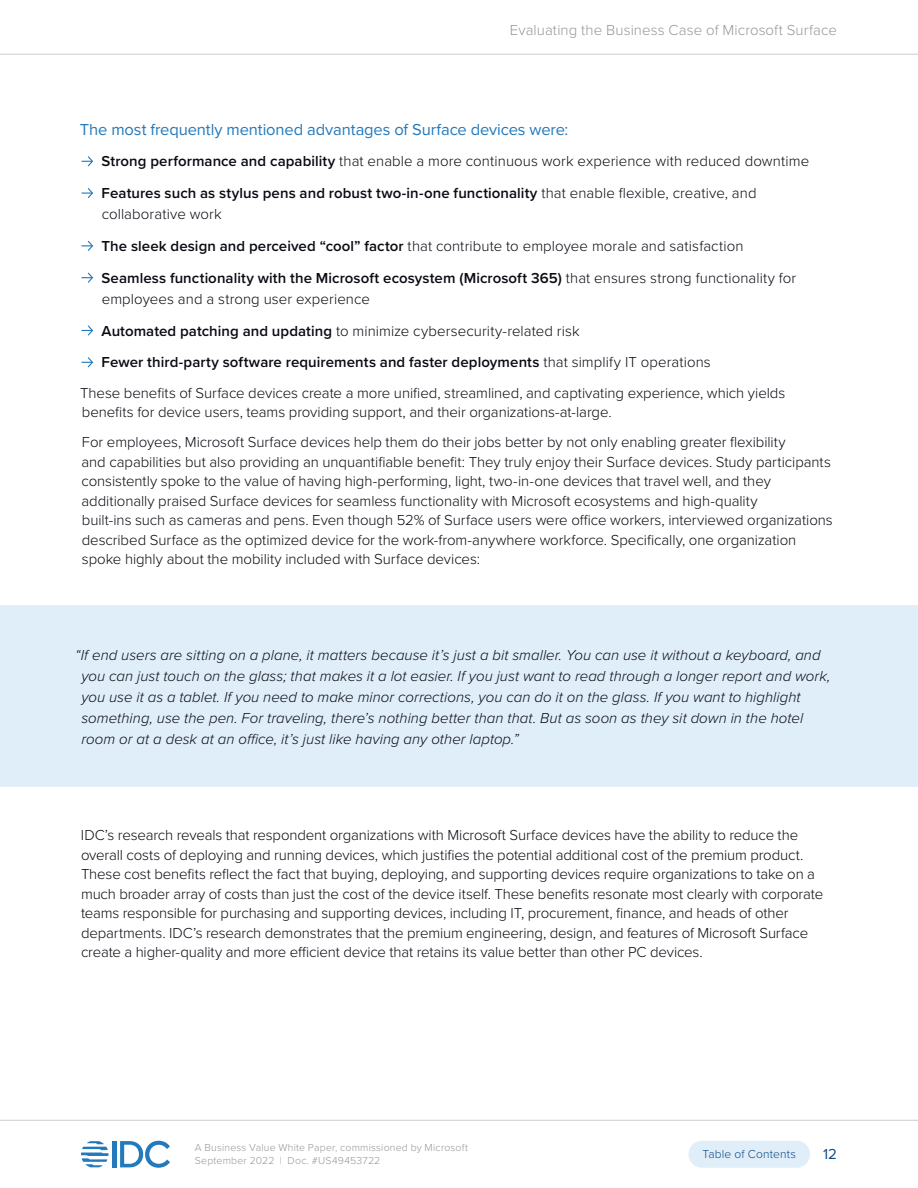
<style>
.page{position:relative;width:918px;height:1188px;background:#fff}
.page>*{position:absolute;margin:0;border:0;box-sizing:border-box;transform-origin:0 0}
.t1{font:16.5px "Proxima Nova";letter-spacing:-.005em;color:#2379bb}
.t2{font:300 15px/19.5px "Proxima Nova";letter-spacing:-.005em;color:#0a0b13}
.t3{font:italic 300 15px/21px "Proxima Nova";letter-spacing:.005em;color:#0a0b13}
.t4{font:600 15px/21px "Proxima Nova";letter-spacing:.005em;color:#0a0b13}
.t5{font:300 15px "Proxima Nova";letter-spacing:.005em;color:#97979b}
.t6{font:15px "Proxima Nova";color:#0d4c85}
.t7{font:300 12px "Proxima Nova";letter-spacing:.015em;color:#0d4c85}
.t8{font:300 10.5px/13.5px "Proxima Nova";letter-spacing:.02em;color:#97979b}
.s1{font-weight:600}
.s2{font-weight:300}
</style>
<div class="page">
<hr style="left:0;top:54px;width:918px;height:1px;background:#cccccb">
<hr style="left:0;top:1120px;width:918px;height:1px;background:#cccccb">
<hr style="left:113px;top:1141px;width:4px;height:26px;background:#2279bc">
<svg style="left:120px;top:1141px;width:50px;height:27px"></svg>
<svg style="left:81px;top:1141px;width:28px;height:26px"></svg>
<div style="left:688px;top:1141px;width:122px;height:27px;background:#dfeef9;border-radius:14px"></div>
<svg style="left:82px;top:156px;width:11px;height:11px"></svg>
<svg style="left:82px;top:188px;width:11px;height:10px"></svg>
<svg style="left:82px;top:241px;width:11px;height:10px"></svg>
<svg style="left:82px;top:272px;width:11px;height:11px"></svg>
<svg style="left:82px;top:325px;width:11px;height:11px"></svg>
<svg style="left:82px;top:357px;width:11px;height:11px"></svg>
<div style="left:0;top:606px;width:918px;height:181px;background:#dfeef9"></div>
<p class="t5" style="left:510px;top:18px;width:329px">Evaluating the Business Case of Microsoft Surface</p>
<p class="t1" style="left:80px;top:117px;width:490px">The most frequently mentioned advantages of Surface devices were:</p>
<p class="t2" style="left:102px;top:151px;width:709px"><span class="s1">Strong performance and capability</span> that enable a more continuous work experience with reduced downtime</p>
<p class="t4" style="left:102px;top:182px;width:657px">Features such as stylus pens and robust two-in-one functionality <span class="s2">that enable flexible, creative, and collaborative work</span></p>
<p class="t2" style="left:102px;top:235px;width:644px"><span class="s1">The sleek design and perceived “cool” factor</span> that contribute to employee morale and satisfaction</p>
<p class="t2" style="left:102px;top:266px;width:696px;line-height:21px"><span class="s1">Seamless functionality with the Microsoft ecosystem (Microsoft 365)</span> that ensures strong functionality for employees and a strong user experience</p>
<p class="t2" style="left:102px;top:320px;width:480px"><span class="s1">Automated patching and updating</span> to minimize cybersecurity-related risk</p>
<p class="t4" style="left:102px;top:351px;width:611px">Fewer third-party software requirements and faster deployments <span class="s2">that simplify IT operations</span></p>
<p class="t2" style="left:80px;top:382px;width:707px">These benefits of Surface devices create a more unified, streamlined, and captivating experience, which yields benefits for device users, teams providing support, and their organizations-at-large .</p>
<p class="t2" style="left:81px;top:432px;width:753px">For employees, Microsoft Surface devices help them do their jobs better by not only enabling greater flexibility<br>and capabilities but also providing an unquantifiable benefit: They truly enjoy their Surface devices . Study participants consistently spoke to the value of having high-performing, light, two-in-one devices that travel well, and they additionally praised Surface devices for seamless functionality with Microsoft ecosystems and high-quality<br>built-ins such as cameras and pens . Even though 52% of Surface users were office workers, interviewed organizations described Surface as the optimized device for the work-from-anywhere workforce . Specifically, one organization spoke highly about the mobility included with Surface devices:</p>
<p class="t3" style="left:81px;top:644px;width:751px;text-indent:-6px">“If end users are sitting on a plane, it matters because itʼs just a bit smaller. You can use it without a keyboard, and you can just touch on the glass; that makes it a lot easier. If you just want to read through a longer report and work, you use it as a tablet. If you need to make minor corrections, you can do it on the glass. If you want to highlight something, use the pen. For traveling, thereʼs nothing better than that. But as soon as they sit down in the hotel room or at a desk at an office, itʼs just like having any other laptop.”</p>
<p class="t2" style="left:81px;top:825px;width:744px">IDCʼs research reveals that respondent organizations with Microsoft Surface devices have the ability to reduce the overall costs of deploying and running devices, which justifies the potential additional cost of the premium product .<br>These cost benefits reflect the fact that buying, deploying, and supporting devices require organizations to take on a much broader array of costs than just the cost of the device itself . These benefits resonate most clearly with corporate teams responsible for purchasing and supporting devices, including IT, procurement, finance, and heads of other departments . IDCʼs research demonstrates that the premium engineering, design, and features of Microsoft Surface create a higher-quality and more efficient device that retains its value better than other PC devices .</p>
<p class="t8" style="left:195px;top:1140px;width:275px">A Business Value White Paper, commissioned by Microsoft<br>September 2022 | Doc. #US49453722</p>
<p class="t7" style="left:702px;top:1145px;width:95px">Table of Contents</p>
<p class="t6" style="left:823px;top:1142px;width:15px">12</p>
</div>
